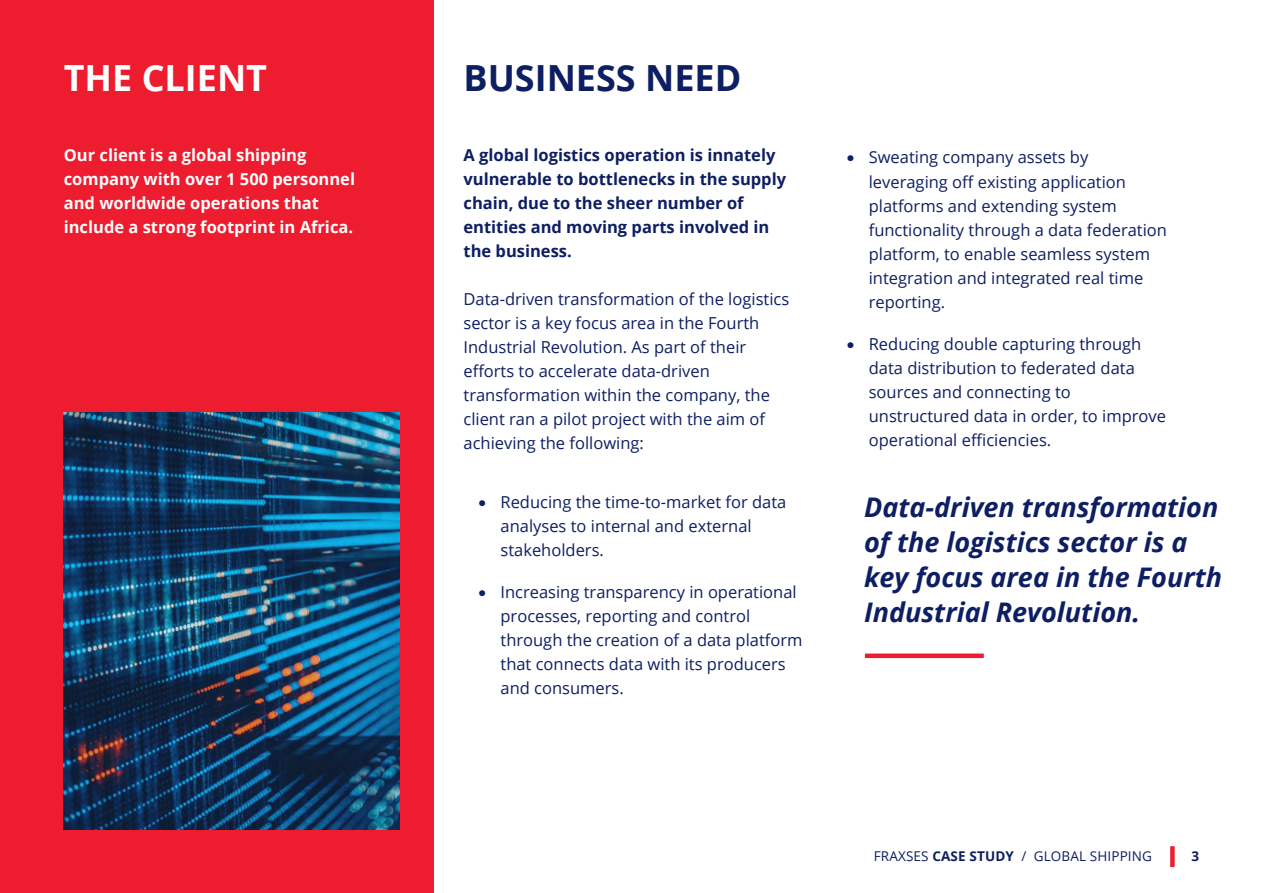
<style>
.page{position:relative;width:1263px;height:893px;background:#fff}
.page>*{position:absolute;margin:0;border:0;box-sizing:border-box;transform-origin:0 0}
.t1{font:700 36px "Open Sans";color:#0e1e63}
.t2{font:700 36px "Open Sans";color:#fff}
.t3{font:italic 700 27px/35.1px "Open Sans";color:#0e1e63}
.t4{font:16.5px/24px "Open Sans";color:#0e1e63}
.t5{font:700 16.5px/24px "Open Sans";color:#0e1e63}
.t6{font:700 16.5px/24px "Open Sans";color:#fff}
.t7{font:13.5px "Open Sans";letter-spacing:.01em;color:#0e1e63}
.t8{font:700 13.5px "Open Sans";color:#0e1e63}
.s1{font-weight:700}
</style>
<div class="page">
<div style="left:1170px;top:846px;width:5px;height:21px;background:#ed1c2f"></div>
<div style="left:0;top:0;width:434px;height:893px;background:#ed1c2f"></div>
<img style="left:64px;top:412px;width:336px;height:417px">
<div style="left:865px;top:653px;width:119px;height:5px;background:#ed1c2f"></div>
<h1 class="t2" style="left:64px;top:53px;width:205px">THE CLIENT</h1>
<p class="t6" style="left:64px;top:143px;width:293px">Our client is a global shipping company with over 1 500 personnel and worldwide operations that include a strong footprint in Africa.</p>
<h1 class="t1" style="left:463px;top:53px;width:279px">BUSINESS NEED</h1>
<p class="t5" style="left:463px;top:143px;width:324px">A global logistics operation is innately vulnerable to bottlenecks in the supply chain, due to the sheer number of entities and moving parts involved in the business.</p>
<p class="t4" style="left:463px;top:287px;width:327px">Data-driven transformation of the logistics sector is a key focus area in the Fourth Industrial Revolution. As part of their efforts to accelerate data-driven transformation within the company, the client ran a pilot project with the aim of achieving the following:</p>
<p class="t4" style="left:500px;top:490px;width:287px;text-indent:-22px">• Reducing the time-to-market for data analyses to internal and external stakeholders.</p>
<p class="t4" style="left:500px;top:580px;width:303px;text-indent:-22px">• Increasing transparency in operational processes, reporting and control through the creation of a data platform that connects data with its producers and consumers.</p>
<p class="t4" style="left:869px;top:145px;width:300px;text-indent:-22px">• Sweating company assets by leveraging off existing application platforms and extending system functionality through a data federation platform, to enable seamless system integration and integrated real time reporting.</p>
<p class="t4" style="left:869px;top:331px;width:299px;text-indent:-22px">• Reducing double capturing through data distribution to federated data sources and connecting to unstructured data in order, to improve operational efficiencies.</p>
<h2 class="t3" style="left:864px;top:489px;width:359px">Data-driven transformation of the logistics sector is a key focus area in the Fourth<br>Industrial Revolution.</h2>
<p class="t7" style="left:874px;top:847px;width:280px">FRAXSES <span class="s1">CASE STUDY</span> / GLOBAL SHIPPING</p>
<p class="t8" style="left:1191px;top:846px;width:9px">3</p>
</div>
